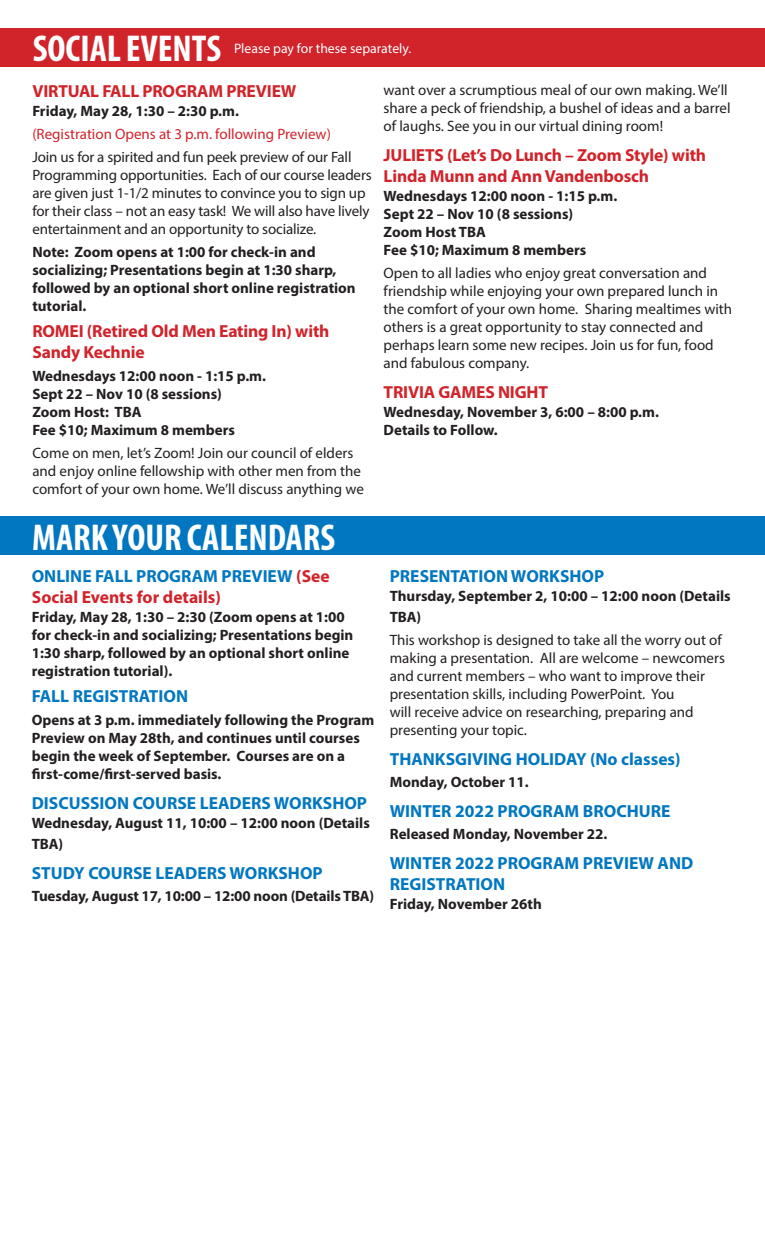
<style>
.page{position:relative;width:765px;height:1260px;background:#fff}
.page>*{position:absolute;margin:0;border:0;box-sizing:border-box;transform-origin:0 0}
.t1{font:700 condensed 37.5px "Myriad Pro";color:#fff}
.t2{font:700 17.5px/21px "Myriad Pro";letter-spacing:-.01em;color:#d1232a}
.t3{font:700 17.5px/21px "Myriad Pro";color:#0077c0}
.t4{font:15px/18px "Myriad Pro";color:#231f20}
.t5{font:700 15px/18px "Myriad Pro";color:#231f20}
.t6{font:15px "Myriad Pro";color:#d1232a}
.t7{font:13.75px "Myriad Pro";color:#fff}
.s1{color:#0077c0}
</style>
<div class="page">
<div style="left:0;top:28px;width:765px;height:39px;background:#d1232a"></div>
<div style="left:0;top:517px;width:765px;height:38px;background:#0077c0"></div>
<p class="t1" style="left:33px;top:26px;width:190px">SOCIAL EVENTS</p>
<p class="t2" style="left:32px;top:80px;width:266px">VIRTUAL FALL PROGRAM PREVIEW</p>
<p class="t5" style="left:32px;top:101px;width:208px">Friday, May 28, 1:30 – 2:30 p.m.</p>
<p class="t6" style="left:32px;top:125px;width:300px">(Registration Opens at 3 p.m. following Preview)</p>
<p class="t4" style="left:32px;top:148px;width:341px">Join us for a spirited and fun peek preview of our Fall Programming opportunities. Each of our course leaders are given just 1-1/2 minutes to convince you to sign up for their class – not an easy task! We will also have lively entertainment and an opportunity to socialize.</p>
<p class="t5" style="left:32px;top:242px;width:325px">Note: Zoom opens at 1:00 for check-in and socializing; Presentations begin at 1:30 sharp, followed by an optional short online registration tutorial.</p>
<p class="t2" style="left:32px;top:320px;width:299px">ROMEI (Retired Old Men Eating In) with<br>Sandy Kechnie</p>
<p class="t5" style="left:32px;top:366px;width:235px">Wednesdays 12:00 noon - 1:15 p.m.<br>Sept 22 – Nov 10 (8 sessions)<br>Zoom Host: TBA<br>Fee $10; Maximum 8 members</p>
<p class="t4" style="left:32px;top:444px;width:333px">Come on men, let’s Zoom! Join our council of elders and enjoy online fellowship with other men from the comfort of your own home. We’ll discuss anything we</p>
<p class="t7" style="left:234px;top:39px;width:179px">Please pay for these separately.</p>
<p class="t4" style="left:384px;top:81px;width:349px">want over a scrumptious meal of our own making. We’ll share a peck of friendship, a bushel of ideas and a barrel of laughs. See you in our virtual dining room!</p>
<p class="t2" style="left:384px;top:144px;width:324px">JULIETS (Let’s Do Lunch – Zoom Style) with<br>Linda Munn and Ann Vandenbosch</p>
<p class="t5" style="left:384px;top:186px;width:235px">Wednesdays 12:00 noon - 1:15 p.m.<br>Sept 22 – Nov 10 (8 sessions)<br>Zoom Host TBA<br>Fee $10; Maximum 8 members</p>
<p class="t4" style="left:384px;top:264px;width:350px">Open to all ladies who enjoy great conversation and friendship while enjoying your own prepared lunch in the comfort of your own home. Sharing mealtimes with others is a great opportunity to stay connected and perhaps learn some new recipes. Join us for fun, food and fabulous company.</p>
<p class="t2" style="left:384px;top:381px;width:166px">TRIVIA GAMES NIGHT</p>
<p class="t5" style="left:384px;top:402px;width:277px">Wednesday, November 3, 6:00 – 8:00 p.m.<br>Details to Follow.</p>
<p class="t1" style="left:32px;top:514px;width:305px">MARK YOUR CALENDARS</p>
<p class="t2" style="left:32px;top:565px;width:299px"><span class="s1">ONLINE FALL PROGRAM PREVIEW</span> (See<br>Social Events for details)</p>
<p class="t5" style="left:32px;top:608px;width:323px">Friday, May 28, 1:30 – 2:30 (Zoom opens at 1:00 for check-in and socializing; Presentations begin 1:30 sharp, followed by an optional short online registration tutorial).</p>
<p class="t3" style="left:32px;top:685px;width:158px">FALL REGISTRATION</p>
<p class="t5" style="left:32px;top:711px;width:344px">Opens at 3 p.m. immediately following the Program Preview on May 28th, and continues until courses begin the week of September. Courses are on a first-come/first-served basis.</p>
<p class="t3" style="left:32px;top:792px;width:337px">DISCUSSION COURSE LEADERS WORKSHOP</p>
<p class="t5" style="left:32px;top:812px;width:340px;line-height:21px">Wednesday, August 11, 10:00 – 12:00 noon (Details<br>TBA)</p>
<p class="t3" style="left:32px;top:862px;width:292px">STUDY COURSE LEADERS WORKSHOP</p>
<p class="t5" style="left:32px;top:887px;width:344px">Tuesday, August 17, 10:00 – 12:00 noon (Details TBA)</p>
<p class="t3" style="left:390px;top:565px;width:216px">PRESENTATION WORKSHOP</p>
<p class="t5" style="left:390px;top:585px;width:342px;line-height:21px">Thursday, September 2, 10:00 – 12:00 noon (Details<br>TBA)</p>
<p class="t4" style="left:390px;top:631px;width:337px">This workshop is designed to take all the worry out of making a presentation. All are welcome – newcomers and current members – who want to improve their presentation skills, including PowerPoint. You<br>will receive advice on researching, preparing and presenting your topic.</p>
<p class="t3" style="left:390px;top:748px;width:292px">THANKSGIVING HOLIDAY (No classes)</p>
<p class="t5" style="left:390px;top:773px;width:140px">Monday, October 11.</p>
<p class="t3" style="left:390px;top:800px;width:282px">WINTER 2022 PROGRAM BROCHURE</p>
<p class="t5" style="left:390px;top:825px;width:219px">Released Monday, November 22.</p>
<p class="t3" style="left:390px;top:852px;width:305px">WINTER 2022 PROGRAM PREVIEW AND<br>REGISTRATION</p>
<p class="t5" style="left:390px;top:895px;width:154px">Friday, November 26th</p>
</div>
